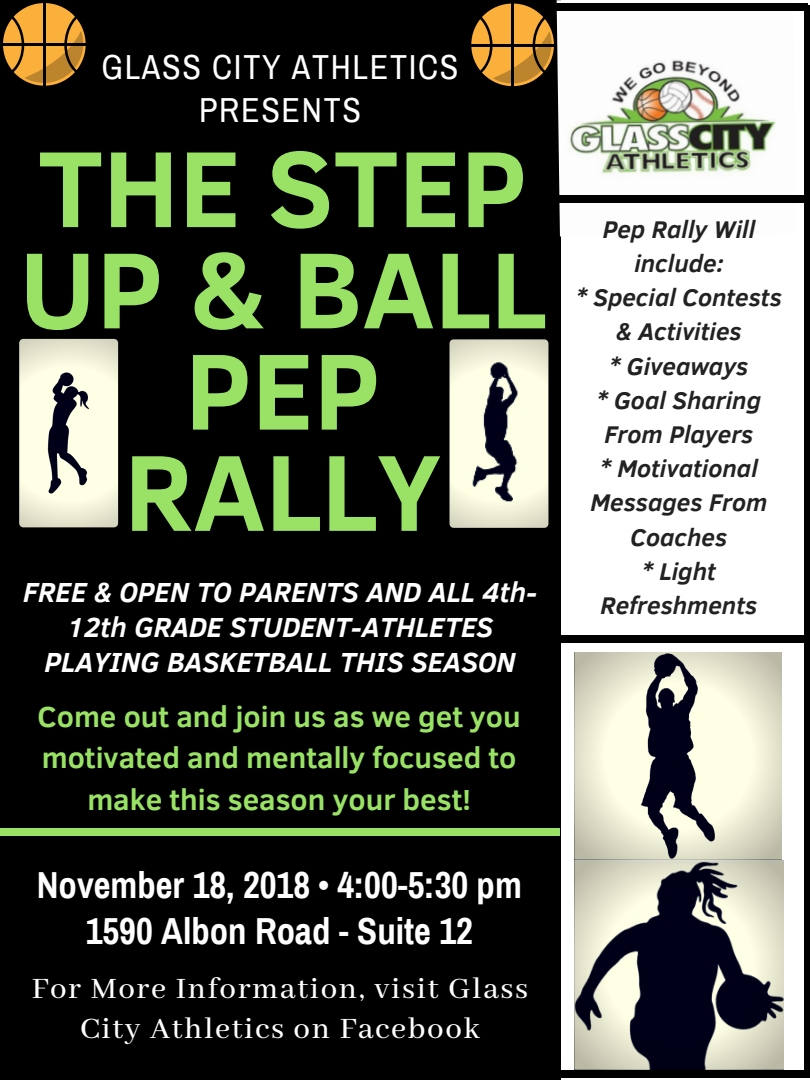
<style>
.page{position:relative;width:810px;height:1080px;background:#fff}
.page>*{position:absolute;margin:0;border:0;box-sizing:border-box;transform-origin:0 0}
.t1{font:700 110.38px/101.2px "Clear Sans";color:#99e265;text-align:center}
.t2{font:700 36.81px/45.9px "Archivo Narrow";color:#fff;text-align:center}
.t3{font:33.94px/42.2px "Archivo Narrow";letter-spacing:.05em;color:#fff;text-align:center}
.t4{font:500 33px/40.8px "Abhaya Libre";letter-spacing:.05em;color:#fff;text-align:center}
.t5{font:700 29.69px/41.2px "Clear Sans";color:#99e265;text-align:center}
.t6{font:italic 700 28.31px/35.1px "Clear Sans";color:#fff;text-align:center}
.t7{font:italic 700 24.75px/34.2px "Clear Sans";color:#222;text-align:center}
</style>
<div class="page">
<div style="left:0;top:0;width:560px;height:1080px;background:#000"></div>
<img style="left:557px;top:0;width:239px;height:236px">
<svg style="left:3px;top:3px;width:83px;height:83px"></svg>
<svg style="left:471px;top:3px;width:83px;height:84px"></svg>
<div style="left:0;top:828px;width:42px;height:8px;background:#99e265"></div>
<div style="left:519px;top:828px;width:41px;height:8px;background:#99e265"></div>
<div style="left:40px;top:828px;width:288px;height:8px;background:#99e265"></div>
<div style="left:328px;top:828px;width:192px;height:8px;background:#99e265"></div>
<div style="left:558px;top:196px;width:42px;height:7px;background:#000"></div>
<div style="left:762px;top:196px;width:42px;height:7px;background:#000"></div>
<div style="left:599px;top:196px;width:164px;height:7px;background:#000"></div>
<svg style="left:575px;top:652px;width:207px;height:207px"></svg>
<svg style="left:575px;top:861px;width:208px;height:208px"></svg>
<div style="left:553px;top:4px;width:41px;height:7px;background:#000"></div>
<div style="left:767px;top:4px;width:41px;height:7px;background:#000"></div>
<div style="left:593px;top:4px;width:175px;height:7px;background:#000"></div>
<div style="left:552px;top:1071px;width:41px;height:7px;background:#000"></div>
<div style="left:769px;top:1071px;width:41px;height:7px;background:#000"></div>
<div style="left:592px;top:1071px;width:178px;height:7px;background:#000"></div>
<div style="left:805px;top:5px;width:5px;height:42px;background:#000"></div>
<div style="left:805px;top:1032px;width:5px;height:41px;background:#000"></div>
<div style="left:805px;top:45px;width:5px;height:288px;background:#000"></div>
<div style="left:805px;top:333px;width:5px;height:288px;background:#000"></div>
<div style="left:805px;top:620px;width:5px;height:288px;background:#000"></div>
<div style="left:805px;top:907px;width:5px;height:126px;background:#000"></div>
<div style="left:555px;top:635px;width:42px;height:7px;background:#000"></div>
<div style="left:762px;top:635px;width:42px;height:7px;background:#000"></div>
<div style="left:596px;top:635px;width:168px;height:7px;background:#000"></div>
<svg style="left:19px;top:339px;width:99px;height:188px;fill:#ffffe6"></svg>
<svg style="left:450px;top:339px;width:98px;height:189px;fill:#fbfbe2"></svg>
<h3 class="t3" style="left:101px;top:47px;width:359px">GLASS CITY ATHLETICS<br>PRESENTS</h3>
<h1 class="t1" style="left:19px;top:132px;width:529px">THE STEP<br>UP &amp; BALL<br>PEP<br>RALLY</h1>
<p class="t6" style="left:23px;top:573px;width:515px">FREE &amp; OPEN TO PARENTS AND ALL 4th-<br>12th GRADE STUDENT-ATHLETES<br>PLAYING BASKETBALL THIS SEASON</p>
<p class="t5" style="left:37px;top:694px;width:485px">Come out and join us as we get you motivated and mentally focused to make this season your best!</p>
<h2 class="t2" style="left:37px;top:863px;width:487px">November 18, 2018 • 4:00-5:30 pm<br>1590 Albon Road - Suite 12</h2>
<h3 class="t4" style="left:32px;top:969px;width:498px">For More Information, visit Glass<br>City Athletics on Facebook</h3>
<p class="t7" style="left:576px;top:211px;width:207px">Pep Rally Will include:<br>* Special Contests &amp; Activities<br>* Giveaways<br>* Goal Sharing<br>From Players<br>* Motivational<br>Messages From<br>Coaches<br>* Light<br>Refreshments</p>
</div>
